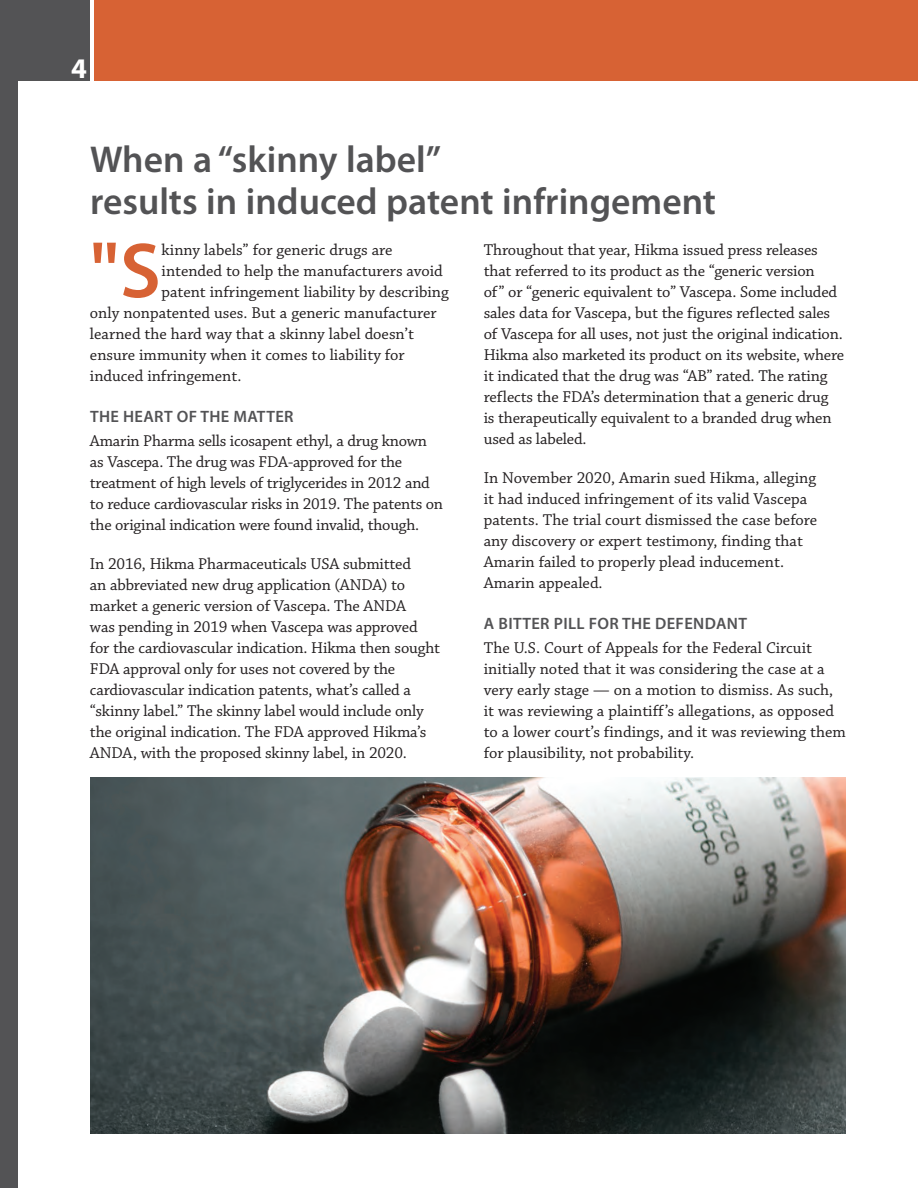
<style>
.page{position:relative;width:918px;height:1188px;background:#fff}
.page>*{position:absolute;margin:0;border:0;box-sizing:border-box;transform-origin:0 0}
.t1{font:600 78.75px "Myriad Pro";color:#d76234}
.t2{font:600 37.5px/42px "Myriad Pro";color:#535355}
.t3{font:700 28.5px "Myriad Pro";color:#fff}
.t4{font:16.5px/21px "Chaparral Pro";letter-spacing:-.01em;color:#231f20}
.t5{font:600 16.5px "Myriad Pro";letter-spacing:.02em;color:#535355}
</style>
<div class="page">
<div style="left:94px;top:0;width:824px;height:81px;background:#d76234"></div>
<div style="left:0;top:0;width:90px;height:81px;background:#535355"></div>
<div style="left:0;top:72px;width:18px;height:1116px;background:#535355"></div>
<img style="left:90px;top:777px;width:756px;height:357px">
<h3 class="t3" style="left:71px;top:52px;width:17px">4</h3>
<h2 class="t2" style="left:90px;top:139px;width:628px">When a “skinny label”<br>results in induced patent infringement</h2>
<h1 class="t1" style="left:90px;top:227px;width:72px">"S</h1>
<p class="t4" style="left:162px;top:240px;width:232px">kinny labels” for generic drugs are</p>
<p class="t4" style="left:162px;top:261px;width:283px">intended to help the manufacturers avoid</p>
<p class="t4" style="left:162px;top:282px;width:289px">patent infringement liability by describing</p>
<p class="t4" style="left:90px;top:303px;width:348px">only nonpatented uses. But a generic manufacturer</p>
<p class="t4" style="left:90px;top:324px;width:325px">learned the hard way that a skinny label doesn’t</p>
<p class="t4" style="left:90px;top:345px;width:316px">ensure immunity when it comes to liability for</p>
<p class="t4" style="left:90px;top:366px;width:153px">induced infringement.</p>
<p class="t5" style="left:90px;top:407px;width:205px">THE HEART OF THE MATTER</p>
<p class="t4" style="left:90px;top:431px;width:355px">Amarin Pharma sells icosapent ethyl, a drug known as Vascepa. The drug was FDA-approved for the treatment of high levels of triglycerides in 2012 and to reduce cardiovascular risks in 2019. The patents on the original indication were found invalid, though.</p>
<p class="t4" style="left:90px;top:554px;width:352px">In 2016, Hikma Pharmaceuticals USA submitted<br>an abbreviated new drug application (ANDA) to market a generic version of Vascepa. The ANDA<br>was pending in 2019 when Vascepa was approved for the cardiovascular indication. Hikma then sought FDA approval only for uses not covered by the cardiovascular indication patents, what’s called a “skinny label.” The skinny label would include only the original indication. The FDA approved Hikma’s ANDA, with the proposed skinny label, in 2020.</p>
<p class="t4" style="left:484px;top:240px;width:362px">Throughout that year, Hikma issued press releases that referred to its product as the “generic version<br>of” or “generic equivalent to” Vascepa. Some included sales data for Vascepa, but the figures reflected sales of Vascepa for all uses, not just the original indication.<br>Hikma also marketed its product on its website, where it indicated that the drug was “AB” rated. The rating reflects the FDA’s determination that a generic drug<br>is therapeutically equivalent to a branded drug when used as labeled.</p>
<p class="t4" style="left:484px;top:468px;width:335px">In November 2020, Amarin sued Hikma, alleging it had induced infringement of its valid Vascepa patents. The trial court dismissed the case before any discovery or expert testimony, finding that Amarin failed to properly plead inducement.<br>Amarin appealed.</p>
<p class="t5" style="left:484px;top:614px;width:265px">A BITTER PILL FOR THE DEFENDANT</p>
<p class="t4" style="left:484px;top:638px;width:364px">The U.S. Court of Appeals for the Federal Circuit initially noted that it was considering the case at a very early stage — on a motion to dismiss. As such, it was reviewing a plaintiff’s allegations, as opposed to a lower court’s findings, and it was reviewing them for plausibility, not probability.</p>
</div>
